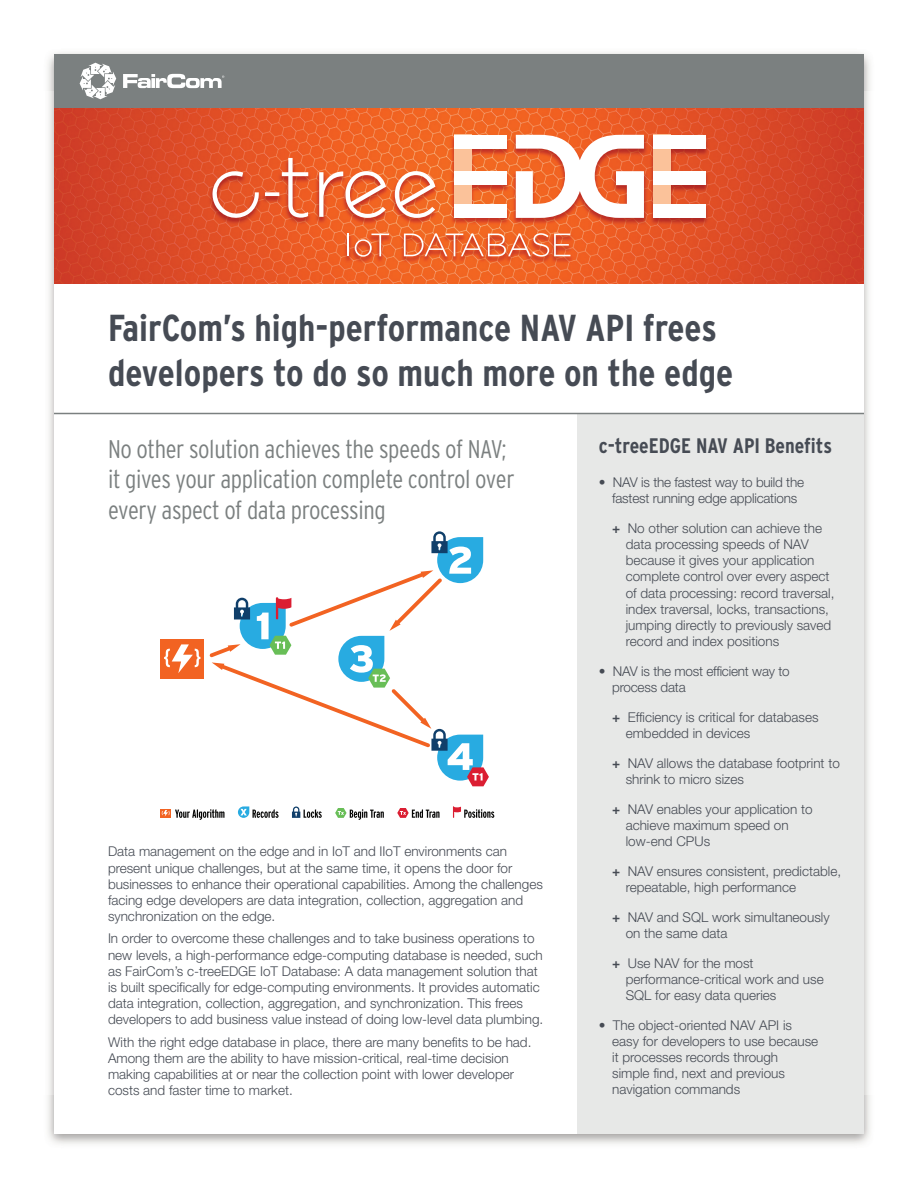
<style>
.page{position:relative;width:918px;height:1188px;background:#fff}
.page>*{position:absolute;margin:0;border:0;box-sizing:border-box;transform-origin:0 0}
.t1{font:700 condensed 37.5px/45px "Interstate";color:#464b54}
.t2{font:300 condensed 25.5px/30.6px "Interstate";letter-spacing:-.015em;color:#7b8080}
.t3{font:700 condensed 21px "Interstate";color:#464b54}
.t4{font:300 13.5px/16.2px "Helvetica Neue";color:#464b54}
.s1{font-weight:700}
</style>
<div class="page">
<div style="left:40px;top:42px;width:838px;height:104px;background:#7b8080"></div>
<svg style="left:85px;top:92px;width:28px;height:7px"></svg>
<div style="left:577px;top:414px;width:300px;height:739px;background:#e7e8e7"></div>
<img style="left:55px;top:108px;width:808px;height:176px">
<div style="left:454px;top:135px;width:17px;height:83px;background:#fbc29a"></div>
<div style="left:653px;top:135px;width:17px;height:83px;background:#fbc29a"></div>
<div style="left:454px;top:204px;width:53px;height:14px;background:#fff"></div>
<div style="left:454px;top:135px;width:53px;height:14px;background:#fff"></div>
<div style="left:454px;top:171px;width:53px;height:14px;background:#fff"></div>
<svg style="left:265px;top:158px;width:43px;height:60px;background:#ea754d"></svg>
<svg style="left:213px;top:171px;width:46px;height:50px"></svg>
<svg style="left:319px;top:171px;width:67px;height:47px"></svg>
<svg style="left:395px;top:171px;width:40px;height:47px"></svg>
<div style="left:653px;top:204px;width:53px;height:14px;background:#fff"></div>
<div style="left:653px;top:135px;width:53px;height:14px;background:#fff"></div>
<div style="left:653px;top:171px;width:53px;height:14px;background:#fff"></div>
<svg style="left:516px;top:135px;width:128px;height:83px"></svg>
<svg style="left:348px;top:234px;width:1px;height:22px"></svg>
<svg style="left:355px;top:234px;width:34px;height:23px"></svg>
<svg style="left:404px;top:233px;width:166px;height:24px;background:#eb7d54"></svg>
<hr style="left:40px;top:413px;width:838px;height:1px;background:#7b8080">
<div style="left:161px;top:639px;width:43px;height:39px;background:#f26322"></div>
<svg style="left:164px;top:644px;width:36px;height:29px"></svg>
<svg style="left:238px;top:806px;width:41px;height:12px"></svg>
<svg style="left:292px;top:807px;width:30px;height:11px"></svg>
<svg style="left:453px;top:806px;width:41px;height:12px"></svg>
<svg style="left:335px;top:808px;width:49px;height:12px"></svg>
<svg style="left:397px;top:808px;width:43px;height:10px"></svg>
<svg style="left:162px;top:809px;width:62px;height:11px"></svg>
<svg style="left:209px;top:531px;width:280px;height:255px"></svg>
<img style="left:40px;top:42px;width:838px;height:50px">
<img style="left:40px;top:92px;width:15px;height:1004px">
<img style="left:863px;top:92px;width:15px;height:1004px">
<img style="left:48px;top:1096px;width:829px;height:57px">
<h1 class="t1" style="left:108px;top:309px;width:627px">FairCom’s high-performance NAV API frees developers to do so much more on the edge</h1>
<h2 class="t2" style="left:108px;top:436px;width:408px">No other solution achieves the speeds of NAV; it gives your application complete control over every aspect of data processing</h2>
<h3 class="t3" style="left:599px;top:438px;width:235px">c-treeEDGE NAV API Benefits</h3>
<p class="t4" style="left:599px;top:475px;width:207px;text-align:center">• NAV is the fastest way to build the fastest running edge applications</p>
<p class="t4" style="left:626px;top:521px;width:210px;text-indent:-14px"><span class="s1">+</span> No other solution can achieve the data processing speeds of NAV because it gives your application complete control over every aspect of data processing: record traversal, index traversal, locks, transactions, jumping directly to previously saved record and index positions</p>
<p class="t4" style="left:612px;top:664px;width:179px;text-indent:-14px">• NAV is the most efficient way to process data</p>
<p class="t4" style="left:626px;top:710px;width:194px;text-indent:-14px"><span class="s1">+</span> Efficiency is critical for databases embedded in devices</p>
<p class="t4" style="left:626px;top:756px;width:216px;text-indent:-14px"><span class="s1">+</span> NAV allows the database footprint to shrink to micro sizes</p>
<p class="t4" style="left:626px;top:802px;width:188px;text-indent:-14px"><span class="s1">+</span> NAV enables your application to achieve maximum speed on low-end CPUs</p>
<p class="t4" style="left:626px;top:864px;width:217px;text-indent:-14px"><span class="s1">+</span> NAV ensures consistent, predictable, repeatable, high performance</p>
<p class="t4" style="left:626px;top:910px;width:205px;text-indent:-14px"><span class="s1">+</span> NAV and SQL work simultaneously on the same data</p>
<p class="t4" style="left:626px;top:956px;width:200px;text-indent:-14px"><span class="s1">+</span> Use NAV for the most performance-critical work and use<br>SQL for easy data queries</p>
<p class="t4" style="left:612px;top:1018px;width:208px;text-indent:-14px">• The object-oriented NAV API is easy for developers to use because it processes records through simple find, next and previous navigation commands</p>
<p class="t4" style="left:108px;top:845px;width:436px">Data management on the edge and in IoT and IIoT environments can present unique challenges, but at the same time, it opens the door for businesses to enhance their operational capabilities. Among the challenges facing edge developers are data integration, collection, aggregation and synchronization on the edge.</p>
<p class="t4" style="left:108px;top:932px;width:437px">In order to overcome these challenges and to take business operations to new levels, a high-performance edge-computing database is needed, such as FairCom’s c-treeEDGE IoT Database: A data management solution that is built specifically for edge-computing environments. It provides automatic data integration, collection, aggregation, and synchronization. This frees developers to add business value instead of doing low-level data plumbing.</p>
<p class="t4" style="left:108px;top:1035px;width:425px">With the right edge database in place, there are many benefits to be had.<br>Among them are the ability to have mission-critical, real-time decision making capabilities at or near the collection point with lower developer costs and faster time to market.</p>
</div>
